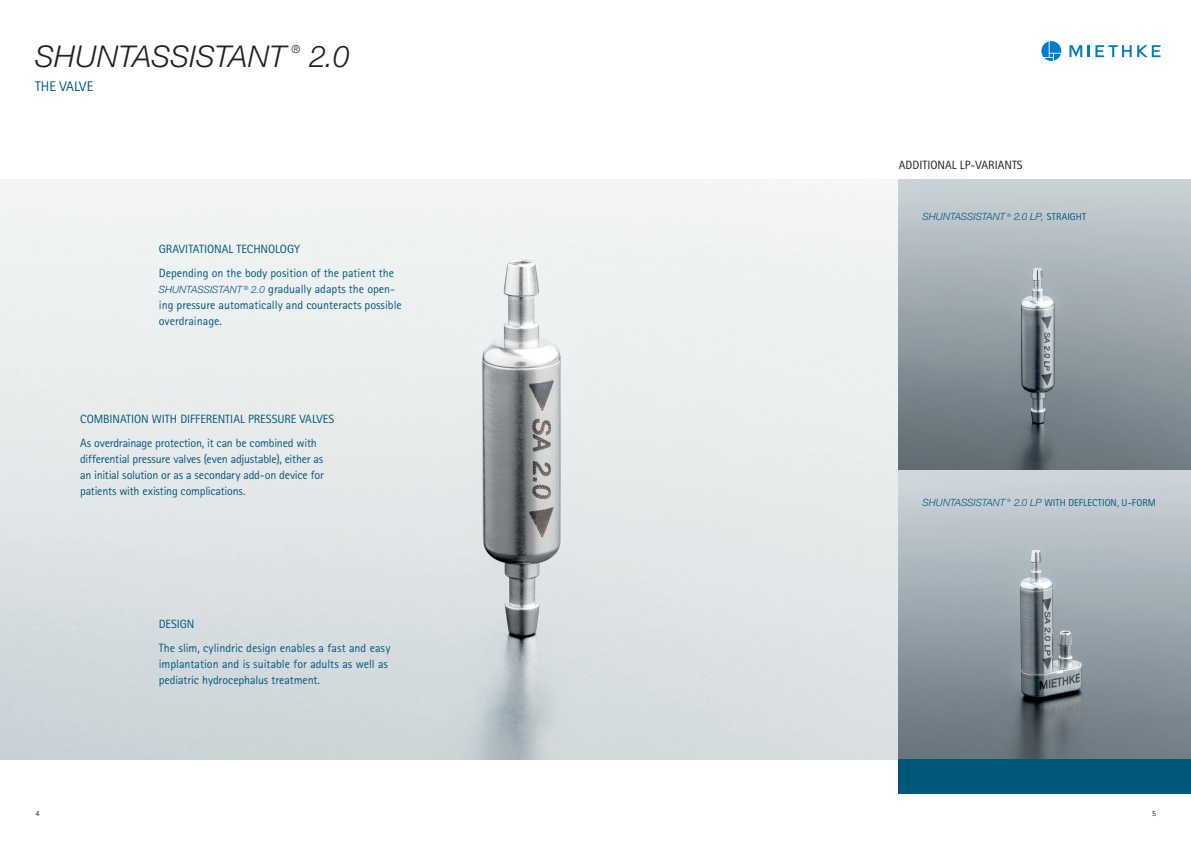
<style>
.page{position:relative;width:1191px;height:842px;background:#fff}
.page>*{position:absolute;margin:0;border:0;box-sizing:border-box;transform-origin:0 0}
.t1{font:italic 300 30px "Helvetica Neue LT Std";letter-spacing:.005em;color:#231f20}
.t2{font:14px "Rotis Sans Serif Pro";letter-spacing:-.005em;color:#00577a}
.t3{font:12px/16px "Rotis Sans Serif Pro";color:#00577a}
.t4{font:12px "Rotis Sans Serif Pro";color:#231f20}
.t5{font:italic 300 11.1px "Helvetica Neue LT Std";color:#231f20}
.t6{font:10px "Rotis Sans Serif Pro";letter-spacing:.005em;color:#00577a}
.t7{font:italic 300 10px "Helvetica Neue LT Std";color:#00577a}
.t8{font:8px "Rotis Sans Serif Pro";color:#231f20}
.s1{font-family:"Helvetica Neue LT Std";font-weight:300;font-style:italic;font-size:10px}
.s2{font-family:"Rotis Sans Serif Pro";font-weight:400;font-style:normal}
.s3{font-family:"Helvetica Neue LT Std";font-weight:300;font-style:italic}
</style>
<div class="page">
<img style="left:0;top:179px;width:899px;height:581px">
<svg style="left:899px;top:469px;width:292px;height:290px;background:#99a3aa"></svg>
<svg style="left:899px;top:179px;width:292px;height:290px;background:#96a0a7"></svg>
<div style="left:899px;top:759px;width:292px;height:34px;background:#00577a"></div>
<svg style="left:1041px;top:41px;width:20px;height:20px"></svg>
<svg style="left:1137px;top:45px;width:23px;height:12px"></svg>
<svg style="left:1095px;top:45px;width:36px;height:12px"></svg>
<svg style="left:1069px;top:45px;width:20px;height:12px"></svg>
<h1 class="t1" style="left:35px;top:38px;width:252px">SHUNTASSISTANT</h1>
<p class="t5" style="left:291px;top:43px;width:10px">®</p>
<h1 class="t1" style="left:309px;top:38px;width:42px">2.0</h1>
<p class="t2" style="left:35px;top:78px;width:60px">THE VALVE</p>
<p class="t3" style="left:159px;top:237px;width:237px;line-height:24.5px">GRAVITATIONAL TECHNOLOGY<br>Depending on the body position of the patient the</p>
<p class="t3" style="left:159px;top:281px;width:245px"><span class="s1">SHUNTASSISTANT</span> <sup>®</sup> <span class="s1">2.0</span> gradually adapts the open&shy;ing pressure automatically and counteracts possible overdrainage.</p>
<p class="t3" style="left:80px;top:407px;width:256px;line-height:24.5px">COMBINATION WITH DIFFERENTIAL PRESSURE VALVES<br>As overdrainage protection, it can be combined with</p>
<p class="t3" style="left:80px;top:451px;width:245px;text-align:justify">differential pressure valves (even adjustable), either as an initial solution or as a secondary add-on device for patients with existing complications.</p>
<p class="t3" style="left:159px;top:611px;width:233px;line-height:24.5px">DESIGN<br>The slim, cylindric design enables a fast and easy</p>
<p class="t3" style="left:159px;top:656px;width:231px">implantation and is suitable for adults as well as pediatric hydrocephalus treatment.</p>
<p class="t4" style="left:899px;top:157px;width:125px">ADDITIONAL LP-VARIANTS</p>
<p class="t7" style="left:922px;top:211px;width:165px">SHUNTASSISTANT <sup>®</sup> 2.0 LP, <span class="s2">STRAIGHT</span></p>
<p class="t6" style="left:922px;top:497px;width:234px"><span class="s3">SHUNTASSISTANT</span> <sup>®</sup> <span class="s3">2.0 LP</span> WITH DEFLECTION, U-FORM</p>
<p class="t8" style="left:35px;top:809px;width:5px">4</p>
<p class="t8" style="left:1152px;top:809px;width:5px">5</p>
</div>
